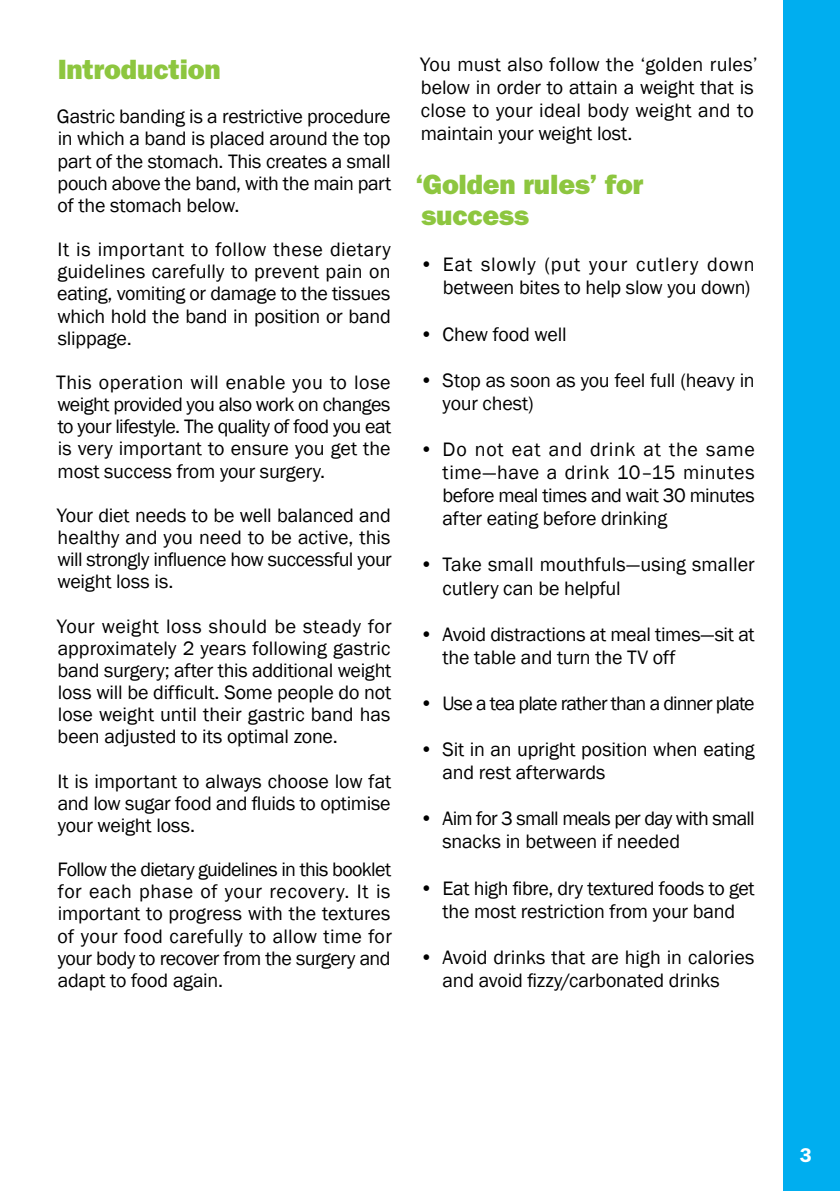
<style>
.page{position:relative;width:840px;height:1191px;background:#fff}
.page>*{position:absolute;margin:0;border:0;box-sizing:border-box;transform-origin:0 0}
.t1{font:800 28px/31px "Franklin Gothic";letter-spacing:-.005em;color:#8dc63f}
.t2{font:20px/22.2px "Franklin Gothic";letter-spacing:-.01em;color:#000;text-align:justify}
.t3{font:20px/23px "Franklin Gothic";letter-spacing:.01em;color:#000;text-align:right}
.t4{font:20px/23px "Franklin Gothic";letter-spacing:-.03em;color:#000}
.t5{font:20px "Franklin Gothic";letter-spacing:-.045em;color:#000}
.t6{font:600 20px "Franklin Gothic";color:#fff}
</style>
<div class="page">
<div style="left:782px;top:0;width:57px;height:1191px;background:#00aeef"></div>
<h1 class="t1" style="left:58px;top:53px;width:164px">Introduction</h1>
<p class="t2" style="left:57px;top:106px;width:336px">Gastric banding is a restrictive procedure in which a band is placed around the top part of the stomach. This creates a small pouch above the band, with the main part of the stomach below.</p>
<p class="t2" style="left:57px;top:239px;width:335px">It is important to follow these dietary guidelines carefully to prevent pain on eating, vomiting or damage to the tissues which hold the band in position or band slippage.</p>
<p class="t2" style="left:56px;top:372px;width:336px">This operation will enable you to lose weight provided you also work on changes to your lifestyle. The quality of food you eat is very important to ensure you get the most success from your surgery.</p>
<p class="t2" style="left:57px;top:504px;width:336px">Your diet needs to be well balanced and healthy and you need to be active, this will strongly influence how successful your weight loss is.</p>
<p class="t2" style="left:57px;top:615px;width:336px">Your weight loss should be steady for approximately 2 years following gastric band surgery; after this additional weight loss will be difficult. Some people do not lose weight until their gastric band has been adjusted to its optimal zone.</p>
<p class="t2" style="left:57px;top:770px;width:335px">It is important to always choose low fat and low sugar food and fluids to optimise your weight loss.</p>
<p class="t2" style="left:57px;top:859px;width:336px">Follow the dietary guidelines in this booklet for each phase of your recovery. It is important to progress with the textures of your food carefully to allow time for your body to recover from the surgery and adapt to food again.</p>
<p class="t2" style="left:420px;top:53px;width:339px;line-height:23px;text-align:left">You must also follow the ‘golden rules’ below in order to attain a weight that is close to your ideal body weight and to maintain your weight lost.</p>
<h1 class="t1" style="left:415px;top:168px;width:229px">‘Golden rules’ for success</h1>
<p class="t3" style="left:420px;top:254px;width:336px">• Eat slowly (put your cutlery down between bites to help slow you down)</p>
<p class="t2" style="left:420px;top:323px;width:148px">• Chew food well</p>
<p class="t2" style="left:442px;top:369px;width:313px;line-height:23px;text-indent:-23px">• Stop as soon as you feel full (heavy in your chest)</p>
<p class="t2" style="left:442px;top:438px;width:313px;line-height:23px;text-indent:-23px">• Do not eat and drink at the same time—have a drink 10–15 minutes before meal times and wait 30 minutes after eating before drinking</p>
<p class="t2" style="left:442px;top:553px;width:313px;line-height:23px;text-indent:-23px">• Take small mouthfuls—using smaller cutlery can be helpful</p>
<p class="t2" style="left:442px;top:623px;width:313px;line-height:23px;text-indent:-23px">• Avoid distractions at meal times—sit at the table and turn the TV off</p>
<p class="t5" style="left:419px;top:691px;width:336px">• Use a tea plate rather than a dinner plate</p>
<p class="t2" style="left:442px;top:738px;width:313px;line-height:23px;text-indent:-23px">• Sit in an upright position when eating and rest afterwards</p>
<p class="t4" style="left:442px;top:807px;width:313px;text-indent:-23px">• Aim for 3 small meals per day with small snacks in between if needed</p>
<p class="t2" style="left:419px;top:877px;width:336px;line-height:23px;text-align:center">• Eat high fibre, dry textured foods to get the most restriction from your band</p>
<p class="t2" style="left:442px;top:946px;width:313px;line-height:23px;text-indent:-23px">• Avoid drinks that are high in calories and avoid fizzy/carbonated drinks</p>
<p class="t6" style="left:799px;top:1143px;width:13px">3</p>
</div>
